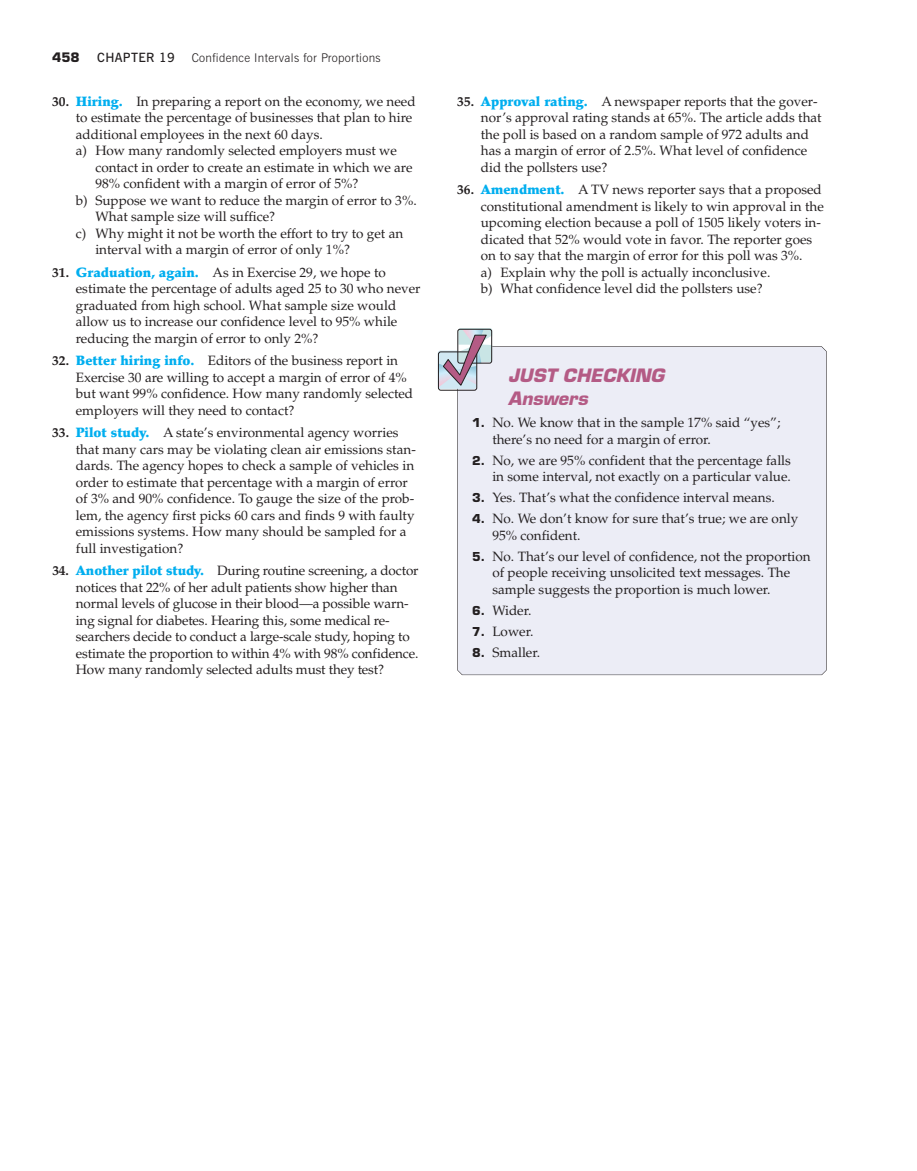
<style>
.page{position:relative;width:917px;height:1171px;background:#fff}
.page>*{position:absolute;margin:0;border:0;box-sizing:border-box;transform-origin:0 0}
.t1{font:italic 700 18px/22.5px "Eurostile";color:#b45b85}
.t2{font:13.5px/16.5px "Palatino";color:#231f20}
.t3{font:600 12.75px "News Gothic BT";letter-spacing:.025em;color:#231f20}
.t4{font:700 12.75px "Eurostile";color:#231f20}
.t5{font:300 12px "News Gothic BT";letter-spacing:.025em;color:#231f20}
.s1{font-weight:700}
.s2{font-weight:900;color:#00aeef}
.s3{font-family:"Eurostile";font-weight:700;font-size:12px}
</style>
<div class="page">
<svg style="left:437px;top:328px;width:390px;height:348px;background:#ececf5"></svg>
<p class="t4" style="left:52px;top:52px;width:29px">458</p>
<p class="t3" style="left:97px;top:52px;width:79px">CHAPTER 19</p>
<p class="t5" style="left:192px;top:53px;width:190px">Confidence Intervals for Proportions</p>
<p class="t2" style="left:76px;top:95px;width:341px;text-indent:-24px"><span class="s1">30.</span> <span class="s2">Hiring.</span> In preparing a report on the economy, we need to estimate the percentage of businesses that plan to hire additional employees in the next 60 days.<br>a) How many randomly selected employers must we</p>
<p class="t2" style="left:95px;top:161px;width:319px">contact in order to create an estimate in which we are</p>
<p class="t2" style="left:95px;top:177px;width:265px">98% confident with a margin of error of 5%?</p>
<p class="t2" style="left:76px;top:194px;width:342px">b) Suppose we want to reduce the margin of error to 3%.</p>
<p class="t2" style="left:95px;top:210px;width:181px">What sample size will suffice?</p>
<p class="t2" style="left:76px;top:227px;width:329px">c) Why might it not be worth the effort to try to get an</p>
<p class="t2" style="left:95px;top:243px;width:256px">interval with a margin of error of only 1%?</p>
<p class="t2" style="left:76px;top:266px;width:346px;text-indent:-24px"><span class="s1">31.</span> <span class="s2">Graduation, again.</span> As in Exercise 29, we hope to estimate the percentage of adults aged 25 to 30 who never graduated from high school. What sample size would allow us to increase our confidence level to 95% while reducing the margin of error to only 2%?</p>
<p class="t2" style="left:76px;top:354px;width:339px;text-indent:-24px"><span class="s1">32.</span> <span class="s2">Better hiring info.</span> Editors of the business report in Exercise 30 are willing to accept a margin of error of 4% but want 99% confidence. How many randomly selected employers will they need to contact?</p>
<p class="t2" style="left:76px;top:426px;width:341px;text-indent:-24px"><span class="s1">33.</span> <span class="s2">Pilot study.</span> A state’s environmental agency worries that many cars may be violating clean air emissions stan&shy;dards. The agency hopes to check a sample of vehicles in order to estimate that percentage with a margin of error of 3% and 90% confidence. To gauge the size of the prob&shy;lem, the agency first picks 60 cars and finds 9 with faulty emissions systems. How many should be sampled for a full investigation?</p>
<p class="t2" style="left:76px;top:564px;width:344px;text-indent:-23px"><span class="s1">34.</span> <span class="s2">Another pilot study.</span> During routine screening, a doctor notices that 22% of her adult patients show higher than normal levels of glucose in their blood—a possible warn&shy;ing signal for diabetes. Hearing this, some medical re&shy;searchers decide to conduct a large-scale study, hoping to estimate the proportion to within 4% with 98% confidence.<br>How many randomly selected adults must they test?</p>
<p class="t2" style="left:481px;top:95px;width:342px;text-indent:-24px"><span class="s1">35.</span> <span class="s2">Approval rating.</span> A newspaper reports that the gover&shy;nor’s approval rating stands at 65%. The article adds that the poll is based on a random sample of 972 adults and has a margin of error of 2.5%. What level of confidence did the pollsters use?</p>
<p class="t2" style="left:481px;top:183px;width:344px;text-indent:-24px"><span class="s1">36.</span> <span class="s2">Amendment.</span> A TV news reporter says that a proposed constitutional amendment is likely to win approval in the upcoming election because a poll of 1505 likely voters in&shy;dicated that 52% would vote in favor. The reporter goes on to say that the margin of error for this poll was 3%.<br>a) Explain why the poll is actually inconclusive.<br>b) What confidence level did the pollsters use?</p>
<h1 class="t1" style="left:508px;top:366px;width:161px">JUST CHECKING<br>Answers</h1>
<p class="t2" style="left:492px;top:416px;width:289px;text-indent:-20px"><span class="s3">1.</span> No. We know that in the sample 17% said “yes”; there’s no need for a margin of error.</p>
<p class="t2" style="left:472px;top:454px;width:320px;text-align:right"><span class="s3">2.</span> No, we are 95% confident that the percentage falls in some interval, not exactly on a particular value.</p>
<p class="t2" style="left:472px;top:491px;width:304px"><span class="s3">3.</span> Yes. That’s what the confidence interval means.</p>
<p class="t2" style="left:492px;top:512px;width:307px;text-indent:-20px"><span class="s3">4.</span> No. We don’t know for sure that’s true; we are only<br>95% confident.</p>
<p class="t2" style="left:492px;top:550px;width:320px;text-indent:-20px"><span class="s3">5.</span> No. That’s our level of confidence, not the proportion of people receiving unsolicited text messages. The sample suggests the proportion is much lower.</p>
<p class="t2" style="left:472px;top:604px;width:61px"><span class="s3">6.</span> Wider.</p>
<p class="t2" style="left:472px;top:625px;width:63px"><span class="s3">7.</span> Lower.</p>
<p class="t2" style="left:472px;top:646px;width:70px"><span class="s3">8.</span> Smaller.</p>
</div>
